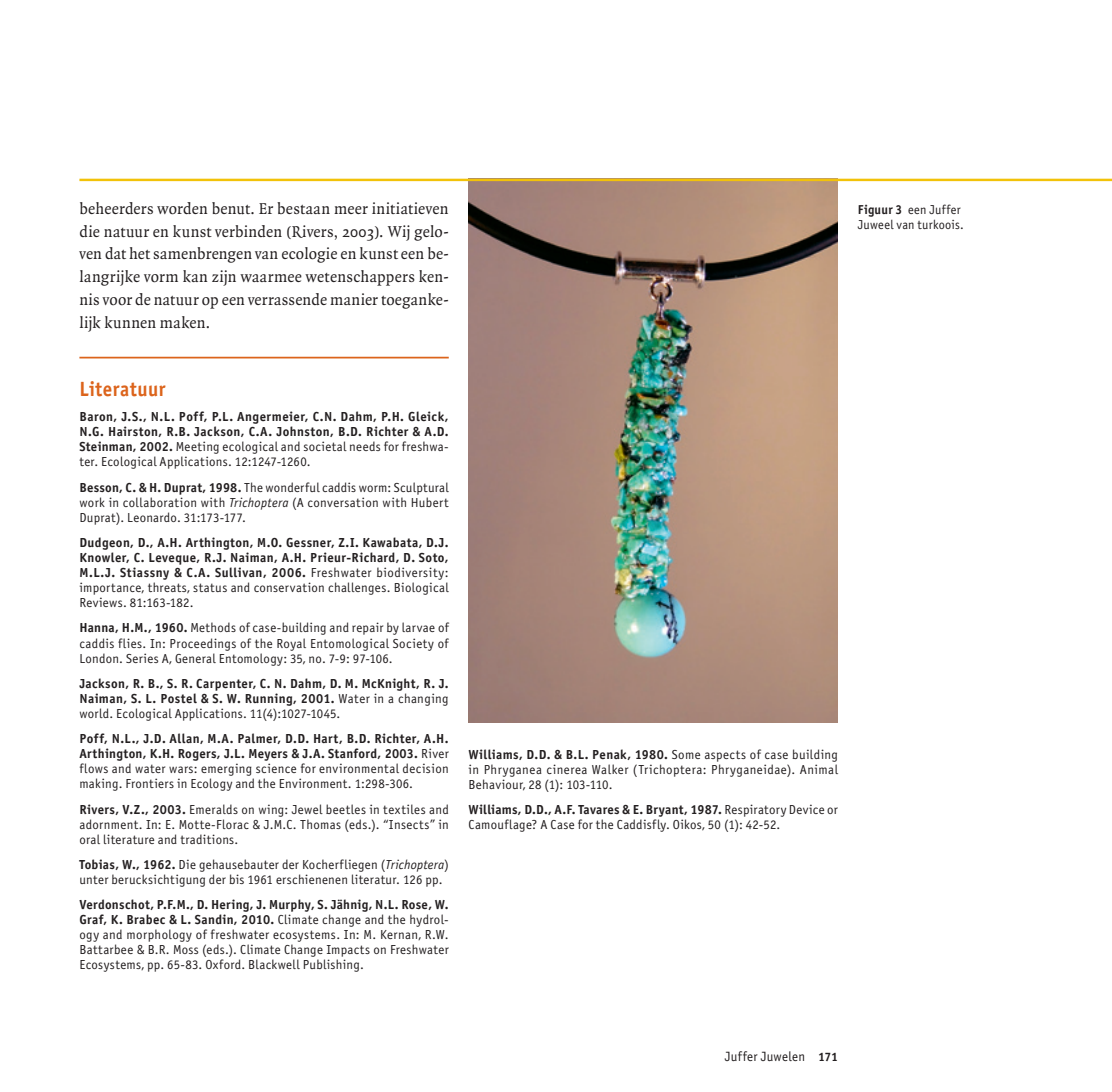
<style>
.page{position:relative;width:1112px;height:1092px;background:#fff}
.page>*{position:absolute;margin:0;border:0;box-sizing:border-box;transform-origin:0 0}
.Tussenkop_1{font:20.65px "Officina Sans Bold ITC";letter-spacing:.025em;color:#dc641c;scale:.92 1}
.PLATTE_TEKST{font:16.8px/22.8px "Quadraat";letter-spacing:.015em;color:#231f20;text-align:justify;scale:.96 1}
.t1{font:13.47px "Officina Sans ITC";letter-spacing:.02em;color:#231f20;scale:.96 1}
.Literatuur_plat{font:13.12px/15px "Officina Sans ITC";letter-spacing:.025em;color:#231f20;text-align:justify}
.Literatuur_plat-2{font:13.12px/15px "Officina Sans Bold ITC";letter-spacing:.035em;color:#231f20;text-align:justify}
.Figuur{font:12.95px "Officina Sans ITC";letter-spacing:.02em;color:#231f20;scale:.95 1}
.t2{font:12.25px "Officina Sans Bold ITC";color:#231f20}
.s1{font-family:"Officina Sans Bold ITC"}
.s2{font-family:"Officina Sans ITC"}
.s3{font-style:italic}
</style>
<div class="page">
<hr style="left:79px;top:357px;width:369px;height:1px;background:#dc641c">
<img style="left:468px;top:181px;width:369px;height:541px">
<hr style="left:79px;top:179px;width:1032px;height:2px;background:#f2c209">
<p class="PLATTE_TEKST" style="left:79px;top:198px;width:386px">beheerders worden benut. Er bestaan meer initiatieven die natuur en kunst verbinden (Rivers, 2003). Wij gelo&shy;ven dat het samenbrengen van ecologie en kunst een be&shy;langrijke vorm kan zijn waarmee wetenschappers ken&shy;nis voor de natuur op een verrassende manier toeganke&shy;lijk kunnen maken.</p>
<p class="Figuur" style="left:857px;top:202px;width:110px"><span class="s1">Figuur 3</span> een Juffer</p>
<p class="Figuur" style="left:857px;top:217px;width:113px">Juweel van turkoois.</p>
<p class="Tussenkop_1" style="left:79px;top:376px;width:95px">Literatuur</p>
<p class="Literatuur_plat-2" style="left:79px;top:409px;width:371px">Baron, J.S., N.L. Poff, P.L. Angermeier, C.N. Dahm, P.H. Gleick, N.G. Hairston, R.B. Jackson, C.A. Johnston, B.D. Richter &amp; A.D.<br>Steinman, 2002. <span class="s2">Meeting ecological and societal needs for freshwa&shy;ter. Ecological Applications. 12:1247-1260.</span></p>
<p class="Literatuur_plat" style="left:79px;top:479px;width:371px"><span class="s1">Besson, C. &amp; H. Duprat, 1998.</span> The wonderful caddis worm: Sculptural work in collaboration with <span class="s3">Trichoptera</span> (A conversation with Hubert Duprat). Leonardo. 31:173-177.</p>
<p class="Literatuur_plat-2" style="left:79px;top:535px;width:371px">Dudgeon, D., A.H. Arthington, M.O. Gessner, Z.I. Kawabata, D.J.<br>Knowler, C. Leveque, R.J. Naiman, A.H. Prieur-Richard, D. Soto, M.L.J. Stiassny &amp; C.A. Sullivan, 2006. <span class="s2">Freshwater biodiversity: importance, threats, status and conservation challenges. Biological Reviews. 81:163-182.</span></p>
<p class="Literatuur_plat" style="left:79px;top:620px;width:371px"><span class="s1">Hanna, H.M., 1960.</span> Methods of case-building and repair by larvae of caddis flies. In: Proceedings of the Royal Entomological Society of London. Series A, General Entomology: 35, no. 7‐9: 97-106.</p>
<p class="Literatuur_plat-2" style="left:79px;top:675px;width:371px">Jackson, R. B., S. R. Carpenter, C. N. Dahm, D. M. McKnight, R. J.<br>Naiman, S. L. Postel &amp; S. W. Running, 2001. <span class="s2">Water in a changing world. Ecological Applications. 11(4):1027-1045.</span></p>
<p class="Literatuur_plat" style="left:79px;top:731px;width:371px"><span class="s1">Poff, N.L., J.D. Allan, M.A. Palmer, D.D. Hart, B.D. Richter, A.H.<br>Arthington, K.H. Rogers, J.L. Meyers &amp; J.A. Stanford, 2003.</span> River flows and water wars: emerging science for environmental decision making. Frontiers in Ecology and the Environment. 1:298-306.</p>
<p class="Literatuur_plat" style="left:79px;top:801px;width:371px"><span class="s1">Rivers, V.Z., 2003.</span> Emeralds on wing: Jewel beetles in textiles and adornment. In: E. Motte-Florac &amp; J.M.C. Thomas (eds.). “Insects” in oral literature and traditions.</p>
<p class="Literatuur_plat" style="left:79px;top:856px;width:371px"><span class="s1">Tobias, W., 1962.</span> Die gehausebauter der Kocherfliegen (<span class="s3">Trichoptera</span>) unter berucksichtigung der bis 1961 erschienenen literatur. 126 pp.</p>
<p class="Literatuur_plat" style="left:79px;top:897px;width:371px"><span class="s1">Verdonschot, P.F.M., D. Hering, J. Murphy, S. Jähnig, N.L. Rose, W.<br>Graf, K. Brabec &amp; L. Sandin, 2010.</span> Climate change and the hydrol&shy;ogy and morphology of freshwater ecosystems. In: M. Kernan, R.W.<br>Battarbee &amp; B.R. Moss (eds.). Climate Change Impacts on Freshwater Ecosystems, pp. 65-83. Oxford. Blackwell Publishing.</p>
<p class="Literatuur_plat" style="left:468px;top:747px;width:371px"><span class="s1">Williams, D.D. &amp; B.L. Penak, 1980.</span> Some aspects of case building in Phryganea cinerea Walker (Trichoptera: Phryganeidae). Animal Behaviour, 28 (1): 103-110.</p>
<p class="Literatuur_plat" style="left:468px;top:802px;width:371px"><span class="s1">Williams, D.D., A.F. Tavares &amp; E. Bryant, 1987.</span> Respiratory Device or<br>Camouflage? A Case for the Caddisfly. Oikos, 50 (1): 42-52.</p>
<p class="t1" style="left:724px;top:1048px;width:85px">Juffer Juwelen</p>
<p class="t2" style="left:817px;top:1049px;width:21px">171</p>
</div>
